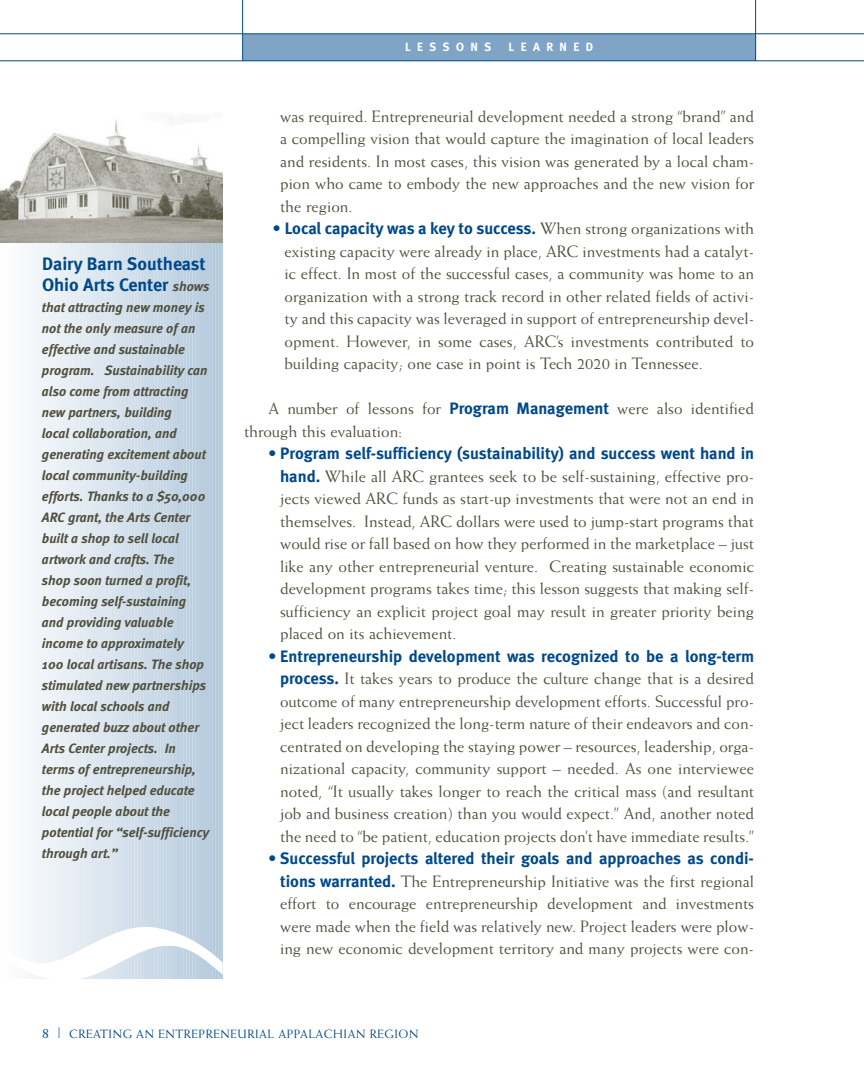
<style>
.page{position:relative;width:864px;height:1080px;background:#fff}
.page>*{position:absolute;margin:0;border:0;box-sizing:border-box;transform-origin:0 0}
.t1{font:700 18px/21px "Meta";color:#00498a}
.t2{font:16.5px/22.5px "Weiss";color:#51503e;text-align:justify}
.t3{font:700 16.5px "Meta";color:#00498a}
.t4{font:italic 700 13.5px/21px "Meta";color:#51503e}
.t5{font:12px "Weiss";letter-spacing:.05em;color:#00498a}
.t6{font:700 12px "Meta";letter-spacing:.535em;color:#fff}
.s1{font-style:italic;font-size:13.5px;color:#51503e}
.s2{font-family:"Weiss";font-weight:400;color:#51503e}
.s3{font-family:"Meta";font-weight:700;color:#00498a}
.s4{font-size:15px}
</style>
<div class="page">
<div style="left:9px;top:113px;width:5px;height:866px;background:#fbfcfd"></div>
<div style="left:14px;top:113px;width:6px;height:866px;background:#f9fbfc"></div>
<div style="left:20px;top:113px;width:6px;height:866px;background:#f7f9fb"></div>
<div style="left:26px;top:113px;width:6px;height:866px;background:#f5f8fa"></div>
<div style="left:32px;top:113px;width:6px;height:866px;background:#f3f6fa"></div>
<div style="left:38px;top:113px;width:5px;height:866px;background:#f1f5f9"></div>
<div style="left:43px;top:113px;width:6px;height:866px;background:#eff4f8"></div>
<div style="left:49px;top:113px;width:6px;height:866px;background:#edf2f7"></div>
<div style="left:55px;top:113px;width:6px;height:866px;background:#ebf1f6"></div>
<div style="left:61px;top:113px;width:6px;height:866px;background:#e9eff5"></div>
<div style="left:66px;top:113px;width:6px;height:866px;background:#e7eef4"></div>
<div style="left:72px;top:113px;width:6px;height:866px;background:#e5edf3"></div>
<div style="left:78px;top:113px;width:6px;height:866px;background:#e3ebf2"></div>
<div style="left:84px;top:113px;width:6px;height:866px;background:#e1eaf1"></div>
<div style="left:90px;top:113px;width:6px;height:866px;background:#dfe8f0"></div>
<div style="left:95px;top:113px;width:6px;height:866px;background:#dde7f0"></div>
<div style="left:101px;top:113px;width:6px;height:866px;background:#dbe5ef"></div>
<div style="left:107px;top:113px;width:6px;height:866px;background:#d9e4ee"></div>
<div style="left:113px;top:113px;width:6px;height:866px;background:#d7e3ed"></div>
<div style="left:119px;top:113px;width:5px;height:866px;background:#d5e1ec"></div>
<div style="left:124px;top:113px;width:6px;height:866px;background:#d3e0eb"></div>
<div style="left:130px;top:113px;width:6px;height:866px;background:#d1deea"></div>
<div style="left:136px;top:113px;width:6px;height:866px;background:#cfdde9"></div>
<div style="left:142px;top:113px;width:6px;height:866px;background:#cddbe8"></div>
<div style="left:148px;top:113px;width:5px;height:866px;background:#cbdae7"></div>
<div style="left:153px;top:113px;width:6px;height:866px;background:#c9d9e6"></div>
<div style="left:159px;top:113px;width:6px;height:866px;background:#c7d7e6"></div>
<div style="left:165px;top:113px;width:6px;height:866px;background:#c5d6e5"></div>
<div style="left:171px;top:113px;width:6px;height:866px;background:#c3d4e4"></div>
<div style="left:176px;top:113px;width:6px;height:866px;background:#c1d3e3"></div>
<div style="left:182px;top:113px;width:6px;height:866px;background:#bfd2e2"></div>
<div style="left:188px;top:113px;width:6px;height:866px;background:#c3d4e3"></div>
<div style="left:191px;top:113px;width:6px;height:866px;background:#bccfe1"></div>
<div style="left:197px;top:113px;width:6px;height:866px;background:#bacee0"></div>
<div style="left:202px;top:113px;width:6px;height:866px;background:#b8cddf"></div>
<div style="left:208px;top:113px;width:6px;height:866px;background:#b6cbde"></div>
<div style="left:214px;top:113px;width:6px;height:866px;background:#bbcedf"></div>
<hr style="left:220px;top:113px;width:3px;height:866px;background:#b2c8dc">
<img style="left:0;top:113px;width:223px;height:130px">
<div style="left:243px;top:34px;width:513px;height:27px;background:#80a4c5"></div>
<hr style="left:0;top:33px;width:864px;height:1px;background:#00498a">
<hr style="left:0;top:60px;width:864px;height:1px;background:#00498a">
<hr style="left:242px;top:0;width:1px;height:61px;background:#00498a">
<hr style="left:755px;top:0;width:1px;height:61px;background:#00498a">
<svg style="left:32px;top:927px;width:191px;height:52px"></svg>
<p class="t1" style="left:42px;top:255px;width:169px">Dairy Barn Southeast<br>Ohio Arts Center <span class="s1">shows</span></p>
<p class="t4" style="left:42px;top:298px;width:169px">that attracting new money is not the only measure of an effective and sustainable program. Sustainability can also come from attracting new partners, building<br>local collaboration, and generating excitement about local community-building efforts. Thanks to a $50,000<br>ARC grant, the Arts Center built a shop to sell local artwork and crafts. The<br>shop soon turned a profit, becoming self-sustaining and providing valuable income to approximately<br>100 local artisans. The shop stimulated new partnerships with local schools and generated buzz about other<br>Arts Center projects. In terms of entrepreneurship, the project helped educate local people about the potential for “self-sufficiency through art.”</p>
<p class="t6" style="left:405px;top:41px;width:88px">LESSONS</p>
<p class="t6" style="left:509px;top:41px;width:86px">LEARNED</p>
<p class="t2" style="left:280px;top:106px;width:476px">was required. Entrepreneurial development needed a strong “brand” and a compelling vision that would capture the imagination of local leaders and residents. In most cases, this vision was generated by a local cham&shy;pion who came to embody the new approaches and the new vision for the region.</p>
<p class="t3" style="left:273px;top:223px;width:483px">• Local capacity was a key to success. <span class="s2">When strong organizations with</span></p>
<p class="t2" style="left:285px;top:241px;width:471px">existing capacity were already in place, ARC investments had a catalyt&shy;ic effect. In most of the successful cases, a community was home to an organization with a strong track record in other related fields of activi&shy;ty and this capacity was leveraged in support of entrepreneurship devel&shy;opment. However, in some cases, ARC’s investments contributed to building capacity; one case in point is Tech 2020 in Tennessee.</p>
<p class="t2" style="left:244px;top:399px;width:512px;text-indent:24px">A number of lessons for <span class="s3">Program Management</span> were also identified through this evaluation:</p>
<p class="t3" style="left:268px;top:448px;width:487px">• Program self-sufficiency (sustainability) and success went hand in</p>
<p class="t2" style="left:280px;top:466px;width:476px"><span class="s3">hand.</span> While all ARC grantees seek to be self-sustaining, effective pro&shy;jects viewed ARC funds as start-up investments that were not an end in themselves. Instead, ARC dollars were used to jump-start programs that would rise or fall based on how they performed in the marketplace – just like any other entrepreneurial venture. Creating sustainable economic development programs takes time; this lesson suggests that making self&shy;sufficiency an explicit project goal may result in greater priority being placed on its achievement.</p>
<p class="t3" style="left:268px;top:650px;width:487px">• Entrepreneurship development was recognized to be a long-term</p>
<p class="t2" style="left:280px;top:669px;width:476px"><span class="s3">process.</span> It takes years to produce the culture change that is a desired outcome of many entrepreneurship development efforts. Successful pro&shy;ject leaders recognized the long-term nature of their endeavors and con&shy;centrated on developing the staying power – resources, leadership, orga&shy;nizational capacity, community support – needed. As one interviewee noted, “It usually takes longer to reach the critical mass (and resultant job and business creation) than you would expect.” And, another noted the need to “be patient, education projects don’t have immediate results.”</p>
<p class="t3" style="left:268px;top:853px;width:487px">• Successful projects altered their goals and approaches as condi-</p>
<p class="t2" style="left:280px;top:871px;width:476px"><span class="s3">tions warranted.</span> The Entrepreneurship Initiative was the first regional effort to encourage entrepreneurship development and investments were made when the field was relatively new. Project leaders were plow&shy;ing new economic development territory and many projects were con-</p>
<p class="t5" style="left:42px;top:1030px;width:378px"><span class="s4">8 |</span> CREATING AN ENTREPRENEURIAL APPALACHIAN REGION</p>
</div>
